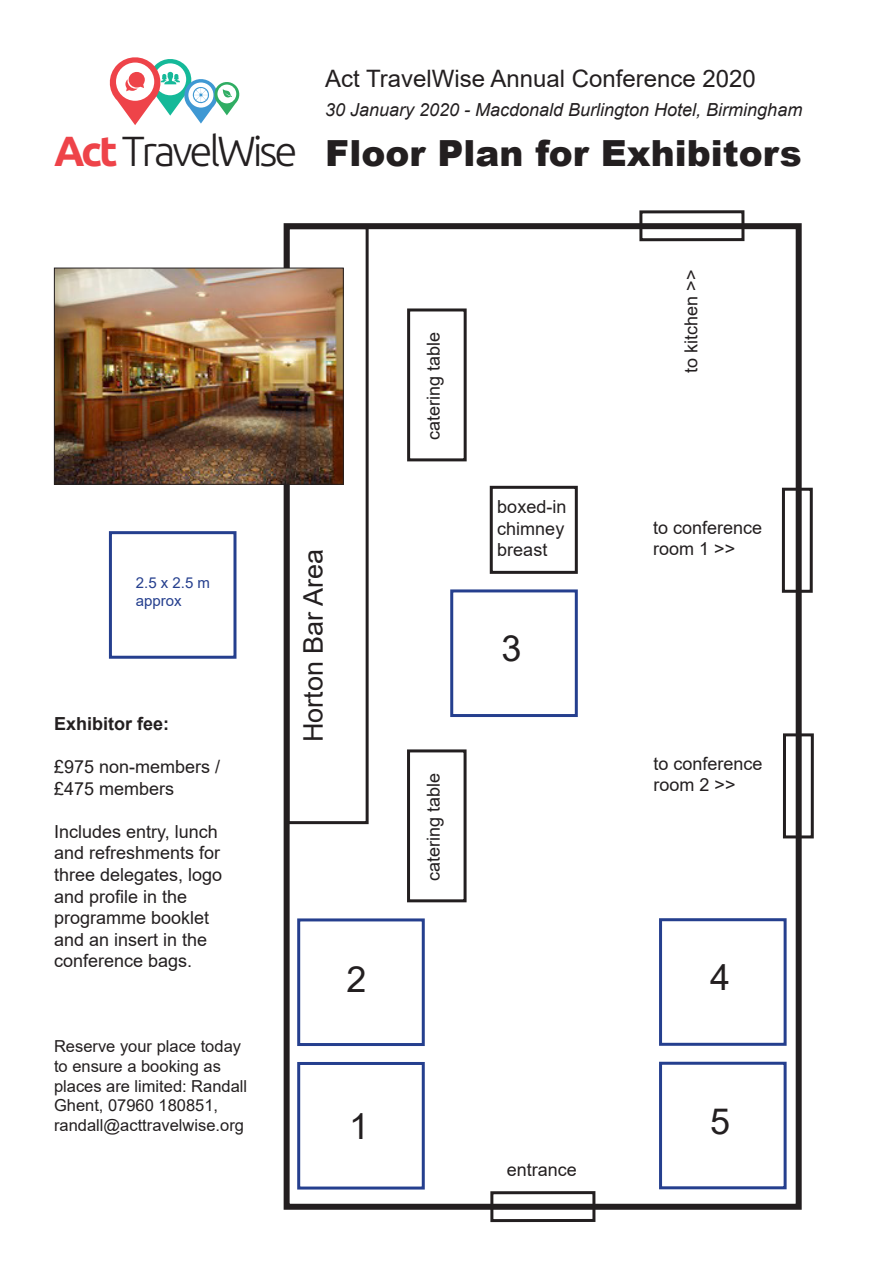
<style>
.page{position:relative;width:893px;height:1263px;background:#fff}
.page>*{position:absolute;margin:0;border:0;box-sizing:border-box;transform-origin:0 0}
.t1{font:300 42.15px "Ubuntu";letter-spacing:-.075em;color:#231f20}
.t2{font:900 36px "Arial";color:#231f20}
.t3{font:36px "Arial";color:#231f20}
.t4{font:27px "Arial";color:#231f20}
.t5{font:24px "Arial";color:#231f20}
.t6{font:18px/21.6px "Arial";color:#231f20}
.t7{font:italic 18px "Arial";color:#231f20}
.t8{font:700 18px "Arial";color:#231f20}
.t9{font:16.5px/19.8px "Arial";color:#231f20}
.t10{font:15px/18px "Arial";color:#253f8e}
.s1{font-weight:700;color:#ee4349}
</style>
<div class="page">
<div style="left:284px;top:223px;width:518px;height:987px;border:6px solid #231f20"></div>
<div style="left:286px;top:226px;width:83px;height:598px;border:3px solid #231f20"></div>
<div style="left:490px;top:486px;width:88px;height:88px;border:3px solid #231f20"></div>
<div style="left:782px;top:488px;width:31px;height:105px;border:3px solid #231f20"></div>
<div style="left:783px;top:733px;width:31px;height:105px;border:3px solid #231f20"></div>
<div style="left:639px;top:210px;width:105px;height:31px;border:3px solid #231f20"></div>
<img style="left:56px;top:270px;width:286px;height:213px">
<div style="left:54px;top:268px;width:290px;height:217px;border:1px solid #231f20"></div>
<div style="left:109px;top:531px;width:127px;height:128px;border:3px solid #253f8e"></div>
<div style="left:297px;top:918px;width:128px;height:128px;border:3px solid #253f8e"></div>
<div style="left:297px;top:1062px;width:128px;height:127px;border:3px solid #253f8e"></div>
<div style="left:659px;top:918px;width:128px;height:128px;border:3px solid #253f8e"></div>
<div style="left:659px;top:1062px;width:128px;height:127px;border:3px solid #253f8e"></div>
<div style="left:490px;top:1191px;width:105px;height:31px;border:3px solid #231f20"></div>
<div style="left:450px;top:589px;width:128px;height:128px;border:3px solid #253f8e"></div>
<div style="left:407px;top:308px;width:60px;height:153px;border:3px solid #231f20"></div>
<div style="left:407px;top:749px;width:60px;height:153px;border:3px solid #231f20"></div>
<svg style="left:109px;top:57px;width:131px;height:68px"></svg>
<p class="t1" style="left:54px;top:124px;width:245px"><span class="s1">Act</span> TravelWise</p>
<p class="t5" style="left:325px;top:62px;width:432px">Act TravelWise Annual Conference 2020</p>
<p class="t7" style="left:325px;top:98px;width:479px">30 January 2020 - Macdonald Burlington Hotel, Birmingham</p>
<p class="t2" style="left:325px;top:127px;width:478px">Floor Plan for Exhibitors</p>
<p class="t10" style="left:136px;top:574px;width:76px">2.5 x 2.5 m approx</p>
<p class="t8" style="left:54px;top:711px;width:117px">Exhibitor fee:</p>
<p class="t6" style="left:54px;top:756px;width:168px">£975 non-members / £475 members</p>
<p class="t6" style="left:54px;top:820px;width:170px">Includes entry, lunch and refreshments for three delegates, logo and profile in the programme booklet and an insert in the conference bags.</p>
<p class="t9" style="left:54px;top:1036px;width:195px">Reserve your place today to ensure a booking as places are limited: Randall<br>Ghent, 07960 180851, randall@acttravelwise.org</p>
<p class="t4" style="left:295px;top:742px;width:195px;rotate:-90deg">Horton Bar Area</p>
<p class="t6" style="left:423px;top:440px;width:110px;rotate:-90deg">catering table</p>
<p class="t6" style="left:422px;top:881px;width:110px;rotate:-90deg">catering table</p>
<p class="t6" style="left:497px;top:496px;width:71px">boxed-in chimney</p>
<p class="t6" style="left:497px;top:539px;width:52px">breast</p>
<p class="t3" style="left:501px;top:624px;width:22px">3</p>
<p class="t6" style="left:680px;top:373px;width:105px;rotate:-90deg">to kitchen &gt;&gt;</p>
<p class="t6" style="left:653px;top:517px;width:111px">to conference room 1 &gt;&gt;</p>
<p class="t6" style="left:654px;top:752px;width:111px">to conference room 2 &gt;&gt;</p>
<p class="t3" style="left:346px;top:954px;width:22px">2</p>
<p class="t3" style="left:710px;top:952px;width:22px">4</p>
<p class="t3" style="left:349px;top:1101px;width:22px">1</p>
<p class="t6" style="left:507px;top:1159px;width:72px">entrance</p>
<p class="t3" style="left:710px;top:1096px;width:22px">5</p>
</div>
